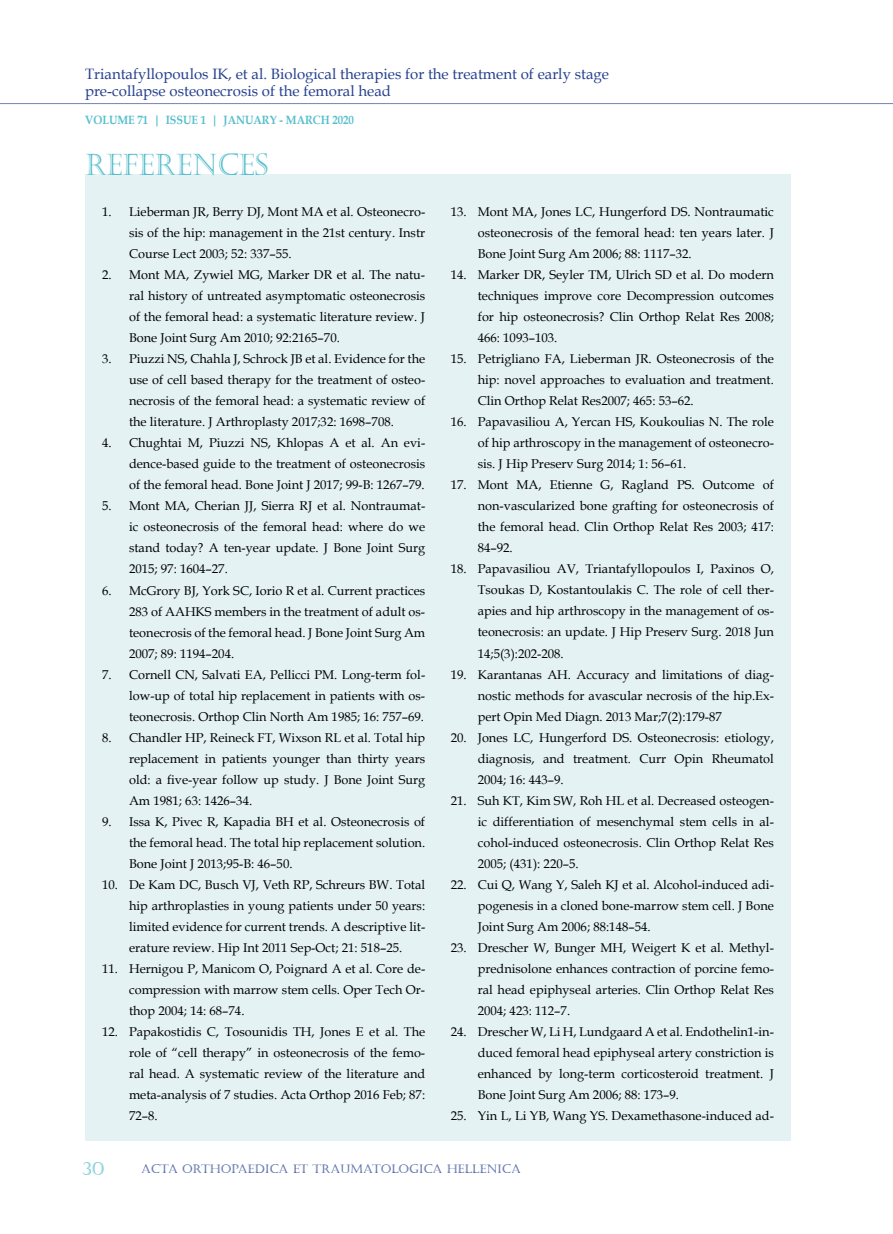
<style>
.page{position:relative;width:893px;height:1234px;background:#fff}
.page>*{position:absolute;margin:0;border:0;box-sizing:border-box;transform-origin:0 0}
.t1{font:30px "Castellar";color:#57becd;scale:.93 1}
.t2{font:18px "Castellar";color:#57becd}
.t3{font:15px/17.2px "Book Antiqua";color:#25408f}
.t4{font:12.75px/21px "Book Antiqua";color:#000;text-align:justify}
.t5{font:12px "Castellar";color:#25408f}
.t6{font:700 12px "Book Antiqua";color:#57becd;scale:.9 1}
</style>
<div class="page">
<hr style="left:0;top:103px;width:893px;height:3px;background:#000;opacity:.75">
<div style="left:85px;top:174px;width:706px;height:966px;background:#e4f2f4"></div>
<p class="t3" style="left:85px;top:65px;width:525px">Triantafyllopoulos IK, et al. Biological therapies for the treatment of early stage pre-collapse osteonecrosis of the femoral head</p>
<p class="t6" style="left:85px;top:111px;width:300px">VOLUME 71 | ISSUE 1 | JANUARY - MARCH 2020</p>
<h1 class="t1" style="left:85px;top:147px;width:198px">REFERENCES</h1>
<p class="t4" style="left:129px;top:201px;width:298px;text-indent:-27px">1. Lieberman JR, Berry DJ, Mont MA et al. Osteonecro&shy;sis of the hip: management in the 21st century. Instr Course Lect 2003; 52: 337–55.</p>
<p class="t4" style="left:129px;top:264px;width:298px;text-indent:-27px">2. Mont MA, Zywiel MG, Marker DR et al. The natu&shy;ral history of untreated asymptomatic osteonecrosis of the femoral head: a systematic literature review. J Bone Joint Surg Am 2010; 92:2165–70.</p>
<p class="t4" style="left:129px;top:348px;width:298px;text-indent:-27px">3. Piuzzi NS, Chahla J, Schrock JB et al. Evidence for the use of cell based therapy for the treatment of osteo&shy;necrosis of the femoral head: a systematic review of the literature. J Arthroplasty 2017;32: 1698–708.</p>
<p class="t4" style="left:129px;top:432px;width:298px;text-indent:-27px">4. Chughtai M, Piuzzi NS, Khlopas A et al. An evi&shy;dence-based guide to the treatment of osteonecrosis of the femoral head. Bone Joint J 2017; 99-B: 1267–79.</p>
<p class="t4" style="left:129px;top:495px;width:298px;text-indent:-27px">5. Mont MA, Cherian JJ, Sierra RJ et al. Nontraumat&shy;ic osteonecrosis of the femoral head: where do we stand today? A ten-year update. J Bone Joint Surg 2015; 97: 1604–27.</p>
<p class="t4" style="left:129px;top:579px;width:298px;text-indent:-27px">6. McGrory BJ, York SC, Iorio R et al. Current practices 283 of AAHKS members in the treatment of adult os&shy;teonecrosis of the femoral head. J Bone Joint Surg Am 2007; 89: 1194–204.</p>
<p class="t4" style="left:129px;top:663px;width:298px;text-indent:-27px">7. Cornell CN, Salvati EA, Pellicci PM. Long-term fol&shy;low-up of total hip replacement in patients with os&shy;teonecrosis. Orthop Clin North Am 1985; 16: 757–69.</p>
<p class="t4" style="left:129px;top:726px;width:298px;text-indent:-27px">8. Chandler HP, Reineck FT, Wixson RL et al. Total hip replacement in patients younger than thirty years old: a five-year follow up study. J Bone Joint Surg Am 1981; 63: 1426–34.</p>
<p class="t4" style="left:129px;top:810px;width:298px;text-indent:-27px">9. Issa K, Pivec R, Kapadia BH et al. Osteonecrosis of the femoral head. The total hip replacement solution.<br>Bone Joint J 2013;95-B: 46–50.</p>
<p class="t4" style="left:129px;top:873px;width:298px;text-indent:-27px">10. De Kam DC, Busch VJ, Veth RP, Schreurs BW. Total hip arthroplasties in young patients under 50 years: limited evidence for current trends. A descriptive lit&shy;erature review. Hip Int 2011 Sep-Oct; 21: 518–25.</p>
<p class="t4" style="left:129px;top:957px;width:298px;text-indent:-27px">11. Hernigou P, Manicom O, Poignard A et al. Core de&shy;compression with marrow stem cells. Oper Tech Or&shy;thop 2004; 14: 68–74.</p>
<p class="t4" style="left:129px;top:1020px;width:298px;text-indent:-27px">12. Papakostidis C, Tosounidis TH, Jones E et al. The role of “cell therapy” in osteonecrosis of the femo&shy;ral head. A systematic review of the literature and meta-analysis of 7 studies. Acta Orthop 2016 Feb; 87:<br>72–8.</p>
<p class="t4" style="left:478px;top:201px;width:298px;text-indent:-27px">13. Mont MA, Jones LC, Hungerford DS. Nontraumatic osteonecrosis of the femoral head: ten years later. J Bone Joint Surg Am 2006; 88: 1117–32.</p>
<p class="t4" style="left:478px;top:264px;width:298px;text-indent:-27px">14. Marker DR, Seyler TM, Ulrich SD et al. Do modern techniques improve core Decompression outcomes for hip osteonecrosis? Clin Orthop Relat Res 2008; 466: 1093–103.</p>
<p class="t4" style="left:478px;top:348px;width:298px;text-indent:-27px">15. Petrigliano FA, Lieberman JR. Osteonecrosis of the hip: novel approaches to evaluation and treatment.<br>Clin Orthop Relat Res2007; 465: 53–62.</p>
<p class="t4" style="left:478px;top:411px;width:298px;text-indent:-27px">16. Papavasiliou A, Yercan HS, Koukoulias N. The role of hip arthroscopy in the management of osteonecro&shy;sis. J Hip Preserv Surg 2014; 1: 56–61.</p>
<p class="t4" style="left:478px;top:474px;width:298px;text-indent:-27px">17. Mont MA, Etienne G, Ragland PS. Outcome of non-vascularized bone grafting for osteonecrosis of the femoral head. Clin Orthop Relat Res 2003; 417:<br>84–92.</p>
<p class="t4" style="left:478px;top:558px;width:298px;text-indent:-27px">18. Papavasiliou AV, Triantafyllopoulos I, Paxinos O, Tsoukas D, Kostantoulakis C. The role of cell ther&shy;apies and hip arthroscopy in the management of os&shy;teonecrosis: an update. J Hip Preserv Surg. 2018 Jun 14;5(3):202-208.</p>
<p class="t4" style="left:478px;top:663px;width:298px;text-indent:-27px">19. Karantanas AH. Accuracy and limitations of diag&shy;nostic methods for avascular necrosis of the hip.Ex&shy;pert Opin Med Diagn. 2013 Mar;7(2):179-87</p>
<p class="t4" style="left:478px;top:726px;width:298px;text-indent:-27px">20. Jones LC, Hungerford DS. Osteonecrosis: etiology, diagnosis, and treatment. Curr Opin Rheumatol 2004; 16: 443–9.</p>
<p class="t4" style="left:478px;top:789px;width:298px;text-indent:-27px">21. Suh KT, Kim SW, Roh HL et al. Decreased osteogen&shy;ic differentiation of mesenchymal stem cells in al&shy;cohol-induced osteonecrosis. Clin Orthop Relat Res 2005; (431): 220–5.</p>
<p class="t4" style="left:478px;top:873px;width:298px;text-indent:-27px">22. Cui Q, Wang Y, Saleh KJ et al. Alcohol-induced adi&shy;pogenesis in a cloned bone-marrow stem cell. J Bone Joint Surg Am 2006; 88:148–54.</p>
<p class="t4" style="left:478px;top:936px;width:298px;text-indent:-27px">23. Drescher W, Bunger MH, Weigert K et al. Methyl&shy;prednisolone enhances contraction of porcine femo&shy;ral head epiphyseal arteries. Clin Orthop Relat Res 2004; 423: 112–7.</p>
<p class="t4" style="left:478px;top:1020px;width:298px;text-indent:-27px">24. Drescher W, Li H, Lundgaard A et al. Endothelin1-in&shy;duced femoral head epiphyseal artery constriction is enhanced by long-term corticosteroid treatment. J Bone Joint Surg Am 2006; 88: 173–9.</p>
<p class="t4" style="left:451px;top:1104px;width:325px">25. Yin L, Li YB, Wang YS. Dexamethasone-induced ad-</p>
<h2 class="t2" style="left:82px;top:1157px;width:24px">30</h2>
<p class="t5" style="left:141px;top:1161px;width:381px">ACTA ORTHOPAEDICA ET TRAUMATOLOGICA HELLENICA</p>
</div>
